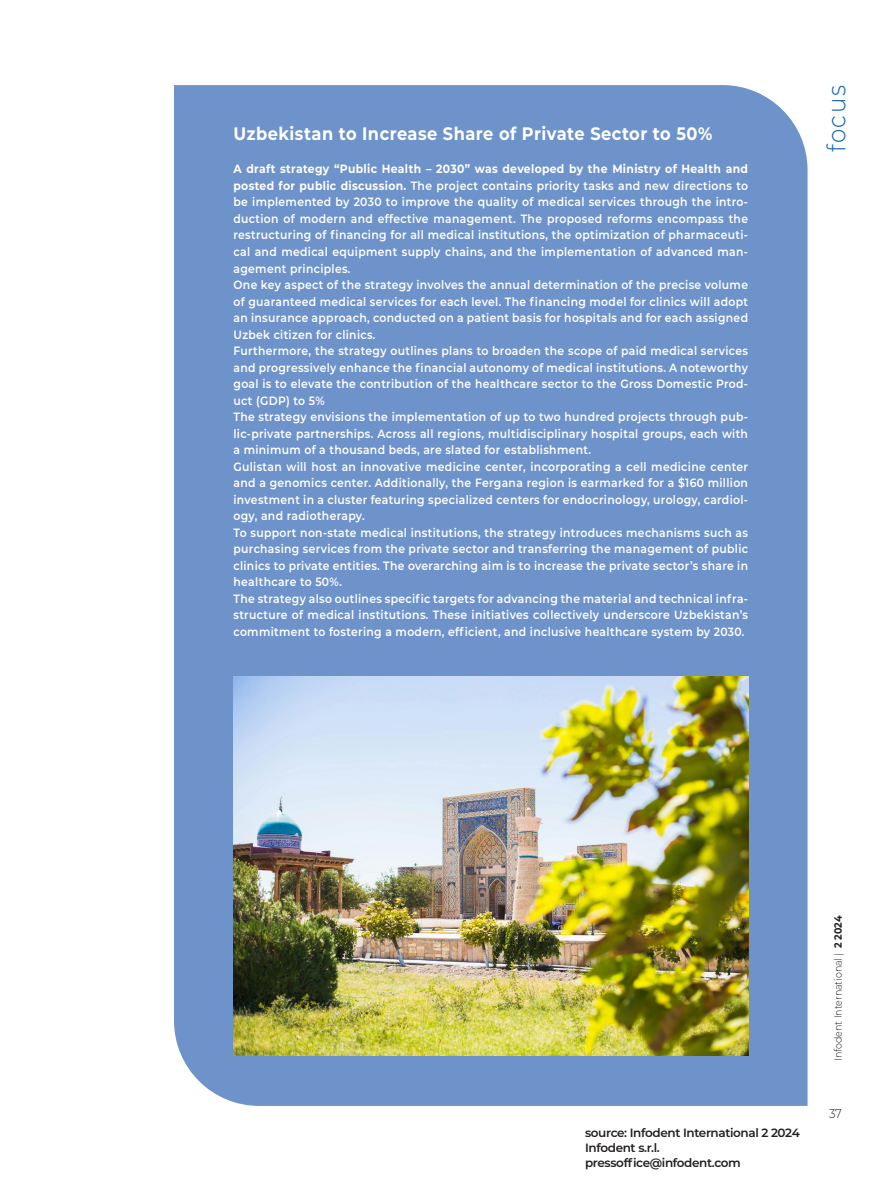
<style>
.page{position:relative;width:893px;height:1191px;background:#fff}
.page>*{position:absolute;margin:0;border:0;box-sizing:border-box;transform-origin:0 0}
.t1{font:300 25.5px "Montserrat";color:#1465b2;scale:.9 1}
.t2{font:700 18px "Montserrat";letter-spacing:.03em;color:#fff;scale:.9 1}
.t3{font:300 12.75px "Montserrat";color:#231f20;scale:.9 1}
.t4{font:600 12px/16.5px "Montserrat";letter-spacing:.03em;color:#fff;text-align:justify;scale:.9 1}
.t5{font:600 12px "Montserrat";letter-spacing:-.03em;color:#231f20}
.t6{font:300 10.5px "Montserrat";color:#231f20;scale:.9 1}
.s1{font-weight:700}
</style>
<div class="page">
<div style="left:174px;top:85px;width:633px;height:1021px;background:#6e93ca"></div>
<img style="left:234px;top:676px;width:514px;height:379px">
<p class="t2" style="left:234px;top:121px;width:533px">Uzbekistan to Increase Share of Private Sector to 50%</p>
<p class="t4" style="left:234px;top:160px;width:573px"><span class="s1">A draft strategy “Public Health – 2030” was developed by the Ministry of Health and posted for public discussion.</span> The project contains priority tasks and new directions to be implemented by 2030 to improve the quality of medical services through the intro&shy;duction of modern and effective management. The proposed reforms encompass the restructuring of financing for all medical institutions, the optimization of pharmaceuti&shy;cal and medical equipment supply chains, and the implementation of advanced man&shy;agement principles.</p>
<p class="t4" style="left:234px;top:276px;width:573px">One key aspect of the strategy involves the annual determination of the precise volume of guaranteed medical services for each level. The financing model for clinics will adopt an insurance approach, conducted on a patient basis for hospitals and for each assigned Uzbek citizen for clinics.</p>
<p class="t4" style="left:234px;top:342px;width:573px">Furthermore, the strategy outlines plans to broaden the scope of paid medical services and progressively enhance the financial autonomy of medical institutions. A noteworthy goal is to elevate the contribution of the healthcare sector to the Gross Domestic Prod&shy;uct (GDP) to 5%</p>
<p class="t4" style="left:234px;top:408px;width:573px">The strategy envisions the implementation of up to two hundred projects through pub&shy;lic-private partnerships. Across all regions, multidisciplinary hospital groups, each with a minimum of a thousand beds, are slated for establishment.</p>
<p class="t4" style="left:234px;top:457px;width:573px">Gulistan will host an innovative medicine center, incorporating a cell medicine center and a genomics center. Additionally, the Fergana region is earmarked for a $160 million investment in a cluster featuring specialized centers for endocrinology, urology, cardiol&shy;ogy, and radiotherapy.</p>
<p class="t4" style="left:234px;top:523px;width:573px">To support non-state medical institutions, the strategy introduces mechanisms such as purchasing services from the private sector and transferring the management of public clinics to private entities. The overarching aim is to increase the private sector’s share in healthcare to 50%.</p>
<p class="t4" style="left:234px;top:589px;width:573px">The strategy also outlines specific targets for advancing the material and technical infra&shy;structure of medical institutions. These initiatives collectively underscore Uzbekistan’s commitment to fostering a modern, efficient, and inclusive healthcare system by 2030.</p>
<p class="t1" style="left:819px;top:152px;width:76px;rotate:-90deg">focus</p>
<p class="t5" style="left:585px;top:1123px;width:216px">source: Infodent International 2 2024</p>
<p class="t5" style="left:585px;top:1138px;width:76px">Infodent s.r.l.</p>
<p class="t5" style="left:585px;top:1153px;width:157px">pressoffice@infodent.com</p>
<p class="t6" style="left:831px;top:1061px;width:163px;rotate:-90deg">Infodent International | <span class="s1">2 2024</span></p>
<p class="t3" style="left:829px;top:1105px;width:16px">37</p>
</div>
